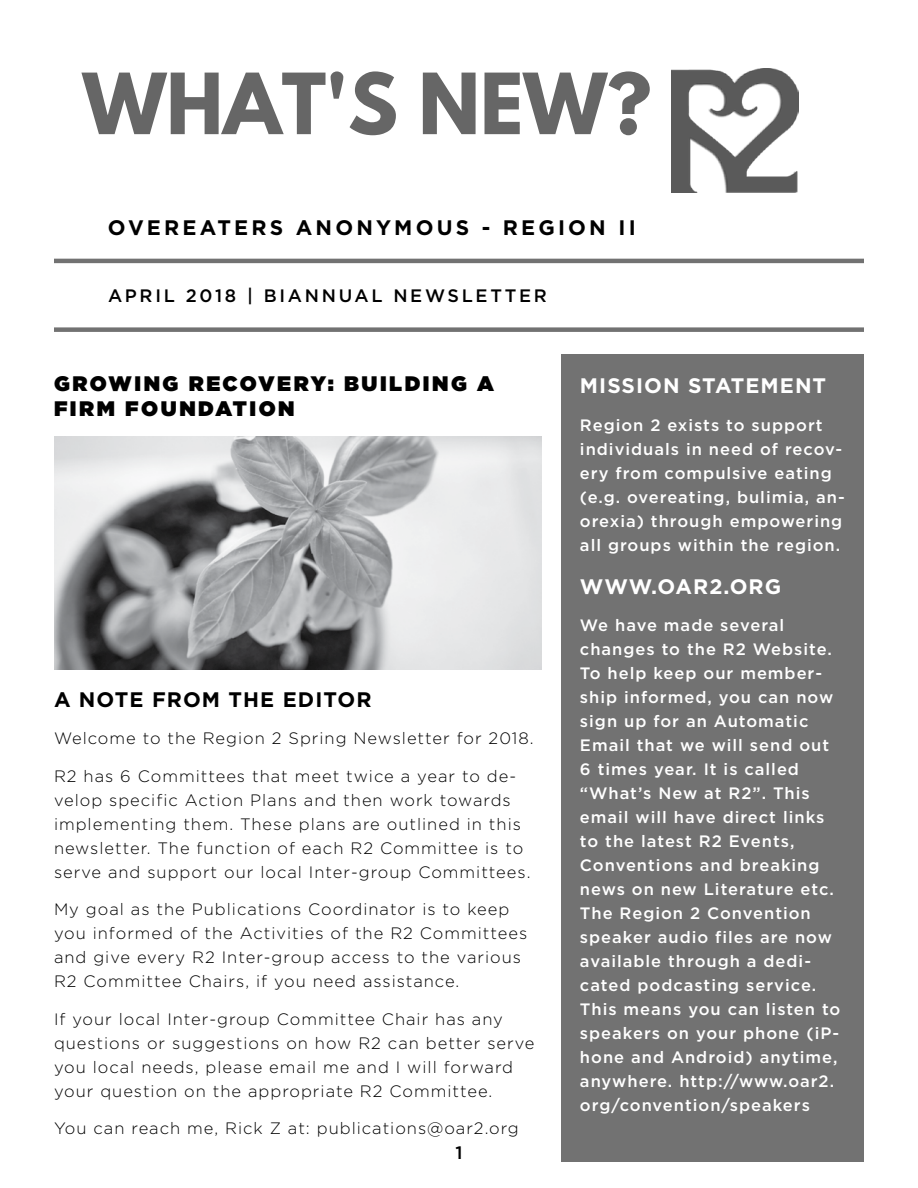
<style>
.page{position:relative;width:918px;height:1188px;background:#fff}
.page>*{position:absolute;margin:0;border:0;box-sizing:border-box;transform-origin:0 0}
.t1{font:700 74.7px "League Spartan";color:#666}
.t2{font:900 21px/25.2px "Gotham";letter-spacing:.12em;color:#000}
.t3{font:700 21px "Gotham";letter-spacing:.15em;color:#000}
.t4{font:700 21px "Gotham";letter-spacing:.05em;color:#fff}
.t5{font:700 21px "Gotham";letter-spacing:.05em;color:#000}
.t6{font:500 18px "Gotham";letter-spacing:.15em;color:#000}
.t7{font:300 16.5px/24px "Gotham";letter-spacing:.06em;color:#000}
.t8{font:500 16.5px/24px "Gotham";letter-spacing:.06em;color:#fff}
</style>
<div class="page">
<img style="left:672px;top:69px;width:126px;height:123px">
<hr style="left:54px;top:259px;width:810px;height:4px;background:#727272">
<div style="left:54px;top:327px;width:810px;height:5px;background:#727272"></div>
<div style="left:562px;top:354px;width:302px;height:808px;background:#727272"></div>
<img style="left:54px;top:436px;width:488px;height:234px">
<h1 class="t1" style="left:83px;top:45px;width:570px">WHAT'S NEW?</h1>
<p class="t3" style="left:108px;top:215px;width:529px">OVEREATERS ANONYMOUS - REGION II</p>
<p class="t6" style="left:108px;top:284px;width:440px">APRIL 2018 | BIANNUAL NEWSLETTER</p>
<p class="t2" style="left:54px;top:370px;width:442px">GROWING RECOVERY: BUILDING A<br>FIRM FOUNDATION</p>
<p class="t5" style="left:54px;top:687px;width:319px">A NOTE FROM THE EDITOR</p>
<p class="t7" style="left:54px;top:726px;width:481px">Welcome to the Region 2 Spring Newsletter for 2018.</p>
<p class="t7" style="left:54px;top:763px;width:478px">R2 has 6 Committees that meet twice a year to de&shy;velop specific Action Plans and then work towards implementing them. These plans are outlined in this newsletter. The function of each R2 Committee is to serve and support our local Inter-group Committees.</p>
<p class="t7" style="left:54px;top:897px;width:475px">My goal as the Publications Coordinator is to keep you informed of the Activities of the R2 Committees and give every R2 Inter-group access to the various R2 Committee Chairs, if you need assistance.</p>
<p class="t7" style="left:54px;top:1007px;width:482px">If your local Inter-group Committee Chair has any questions or suggestions on how R2 can better serve you local needs, please email me and I will forward your question on the appropriate R2 Committee.</p>
<p class="t7" style="left:54px;top:1116px;width:466px">You can reach me, Rick Z at: publications@oar2.org</p>
<p class="t6" style="left:455px;top:1141px;width:9px">1</p>
<p class="t4" style="left:580px;top:374px;width:248px">MISSION STATEMENT</p>
<p class="t8" style="left:580px;top:413px;width:266px">Region 2 exists to support individuals in need of recov&shy;ery from compulsive eating (e.g. overeating, bulimia, an&shy;orexia) through empowering all groups within the region.</p>
<p class="t4" style="left:580px;top:574px;width:203px">WWW.OAR2.ORG</p>
<p class="t8" style="left:580px;top:613px;width:262px">We have made several changes to the R2 Website.<br>To help keep our member&shy;ship informed, you can now sign up for an Automatic<br>Email that we will send out<br>6 times year. It is called “What’s New at R2”. This email will have direct links to the latest R2 Events,<br>Conventions and breaking news on new Literature etc.<br>The Region 2 Convention speaker audio files are now available through a dedi&shy;cated podcasting service.<br>This means you can listen to speakers on your phone (iP&shy;hone and Android) anytime, anywhere. http://www.oar2. org/convention/speakers</p>
</div>
